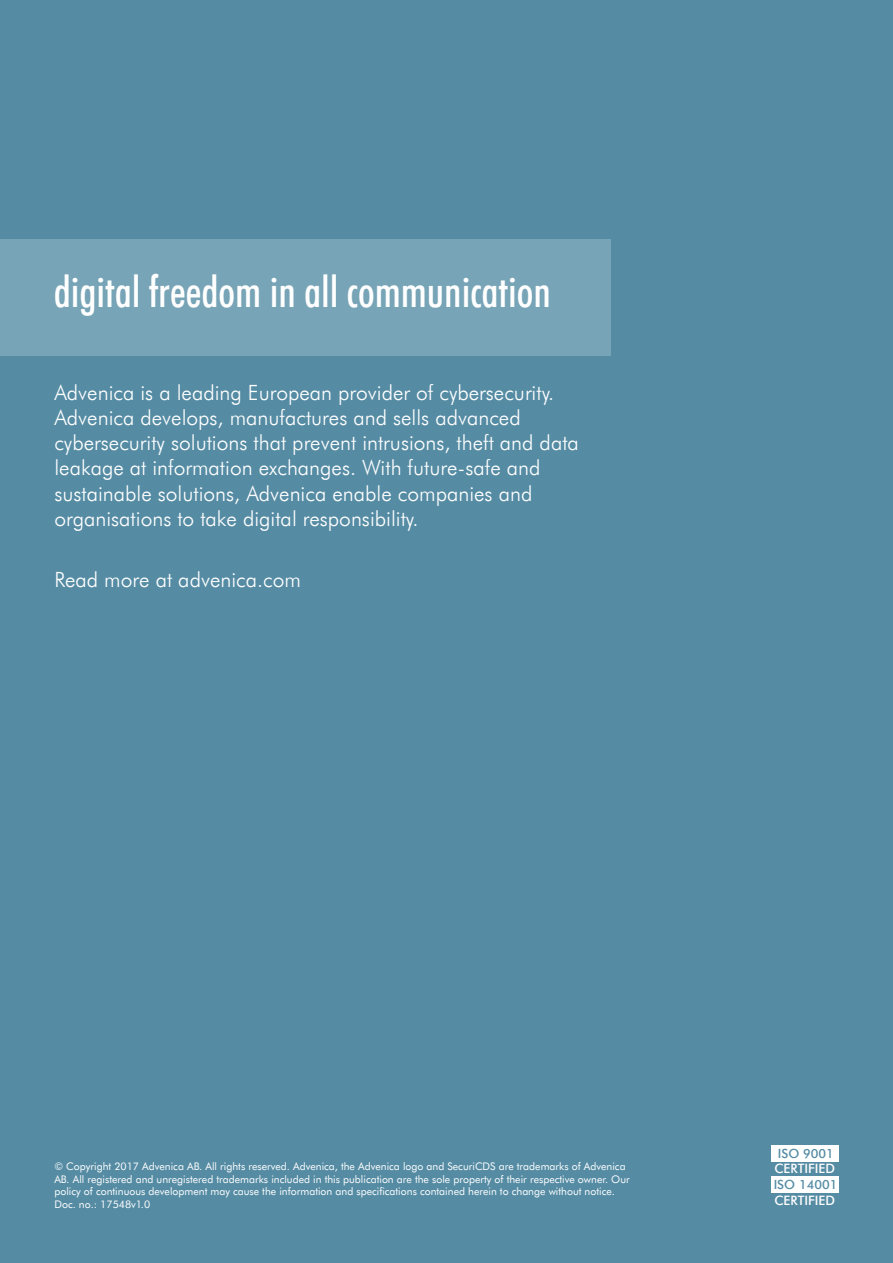
<style>
.page{position:relative;width:893px;height:1263px;background:#558ca4}
.page>*{position:absolute;margin:0;border:0;box-sizing:border-box;transform-origin:0 0}
.t1{font:500 condensed 43.5px "Futura BT";color:#fff}
.t2{font:300 21px "Futura BT";color:#fff}
.t3{font:500 12.9px "Futura BT";color:#fff}
.t4{font:500 12.75px "Futura BT";color:#558ca4}
.t5{font:10.5px/12.6px "Futura BT";color:#fff}
</style>
<div class="page">
<div style="left:0;top:239px;width:610px;height:116px;background:#77a4b6"></div>
<div style="left:771px;top:1145px;width:68px;height:16px;background:#fff"></div>
<div style="left:771px;top:1177px;width:68px;height:16px;background:#fff"></div>
<p class="t1" style="left:54px;top:264px;width:498px">digital freedom in all communication</p>
<p class="t2" style="left:54px;top:379px;width:501px">Advenica is a leading European provider of cybersecurity.</p>
<p class="t2" style="left:54px;top:404px;width:468px">Advenica develops, manufactures and sells advanced</p>
<p class="t2" style="left:54px;top:429px;width:526px">cybersecurity solutions that prevent intrusions, theft and data</p>
<p class="t2" style="left:54px;top:454px;width:488px">leakage at information exchanges. With future-safe and</p>
<p class="t2" style="left:54px;top:480px;width:479px">sustainable solutions, Advenica enable companies and</p>
<p class="t2" style="left:54px;top:505px;width:366px">organisations to take digital responsibility.</p>
<p class="t2" style="left:54px;top:566px;width:248px">Read more at advenica.com</p>
<p class="t5" style="left:54px;top:1160px;width:577px">© Copyright 2017 Advenica AB. All rights reserved. Advenica, the Advenica logo and SecuriCDS are trademarks of Advenica<br>AB. All registered and unregistered trademarks included in this publication are the sole property of their respective owner. Our policy of continuous development may cause the information and specifications contained herein to change without notice.</p>
<p class="t5" style="left:54px;top:1197px;width:97px">Doc. no.: 17548v1.0</p>
<p class="t4" style="left:778px;top:1145px;width:58px">ISO 9001</p>
<p class="t3" style="left:774px;top:1160px;width:62px">CERTIFIED</p>
<p class="t4" style="left:774px;top:1176px;width:65px">ISO 14001</p>
<p class="t3" style="left:774px;top:1192px;width:62px">CERTIFIED</p>
</div>
